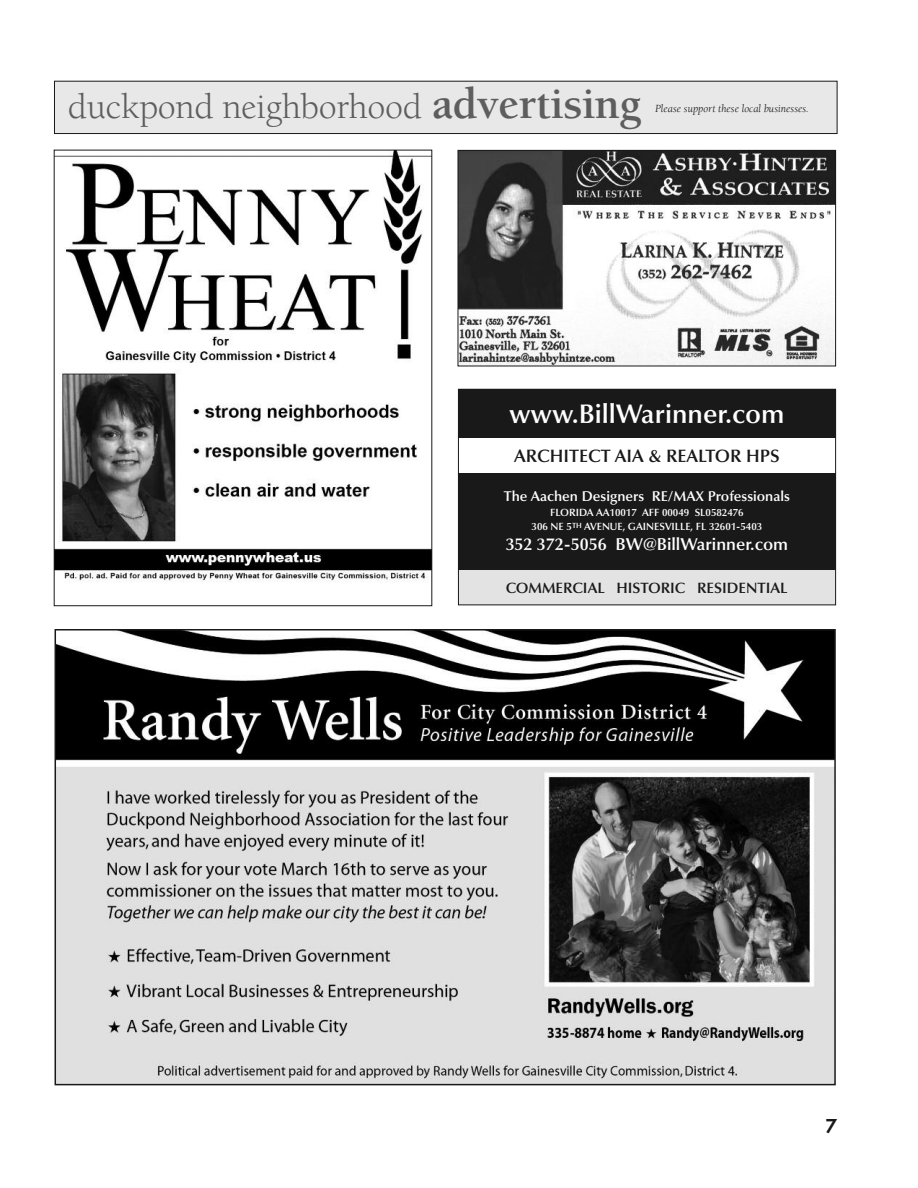
<style>
.page{position:relative;width:918px;height:1188px;background:#fff}
.page>*{position:absolute;margin:0;border:0;box-sizing:border-box;transform-origin:0 0}
.t1{font:36px "Berkeley";letter-spacing:-.01em;color:#5e5e5e}
.t2{font:600 27px "Optima";color:#fff}
.t3{font:600 21px "Futura T";color:#191919}
.t4{font:600 18px "Optima";color:#191919}
.t5{font:600 17.25px "Optima";color:#fff}
.t6{font:600 15px "Optima";color:#191919}
.t7{font:600 14.25px "Optima";color:#fff}
.t8{font:italic 11.25px "Berkeley";color:#191919}
.t9{font:600 10.5px/14.1px "Optima";color:#fff;text-align:center}
.s1{font-weight:700;font-size:45px}
</style>
<div class="page">
<div style="left:458px;top:567px;width:377px;height:38px;background:#e3e3e3"></div>
<div style="left:458px;top:473px;width:377px;height:97px;background:#191919"></div>
<div style="left:458px;top:389px;width:377px;height:49px;background:#191919"></div>
<img style="left:460px;top:152px;width:374px;height:212px">
<div style="left:458px;top:150px;width:378px;height:216px;border:1px solid #191919"></div>
<img style="left:58px;top:632px;width:775px;height:450px">
<div style="left:55px;top:629px;width:781px;height:456px;border:2px solid #191919"></div>
<div style="left:55px;top:81px;width:782px;height:52px;background:#e8e8e8"></div>
<div style="left:54px;top:81px;width:783px;height:53px;border:1px solid #191919"></div>
<div style="left:458px;top:389px;width:378px;height:216px;border:1px solid #191919"></div>
<img style="left:56px;top:152px;width:374px;height:430px">
<h1 class="t1" style="left:68px;top:93px;width:575px">duckpond neighborhood <span class="s1">advertising</span></h1>
<p class="t8" style="left:655px;top:104px;width:155px">Please support these local businesses.</p>
<h2 class="t2" style="left:509px;top:402px;width:277px">www.BillWarinner.com</h2>
<h3 class="t4" style="left:514px;top:449px;width:267px">ARCHITECT AIA &amp; REALTOR HPS</h3>
<h3 class="t7" style="left:504px;top:491px;width:288px">The Aachen Designers RE/MAX Professionals</h3>
<p class="t9" style="left:532px;top:507px;width:232px">FLORIDA AA10017 AFF 00049 SL0582476<br>306 NE 5<sup>TH</sup> AVENUE, GAINESVILLE, FL 32601-5403</p>
<h3 class="t5" style="left:506px;top:537px;width:284px">352 372-5056 BW@BillWarinner.com</h3>
<h3 class="t6" style="left:506px;top:582px;width:284px">COMMERCIAL HISTORIC RESIDENTIAL</h3>
<h3 class="t3" style="left:825px;top:1117px;width:13px">7</h3>
</div>
